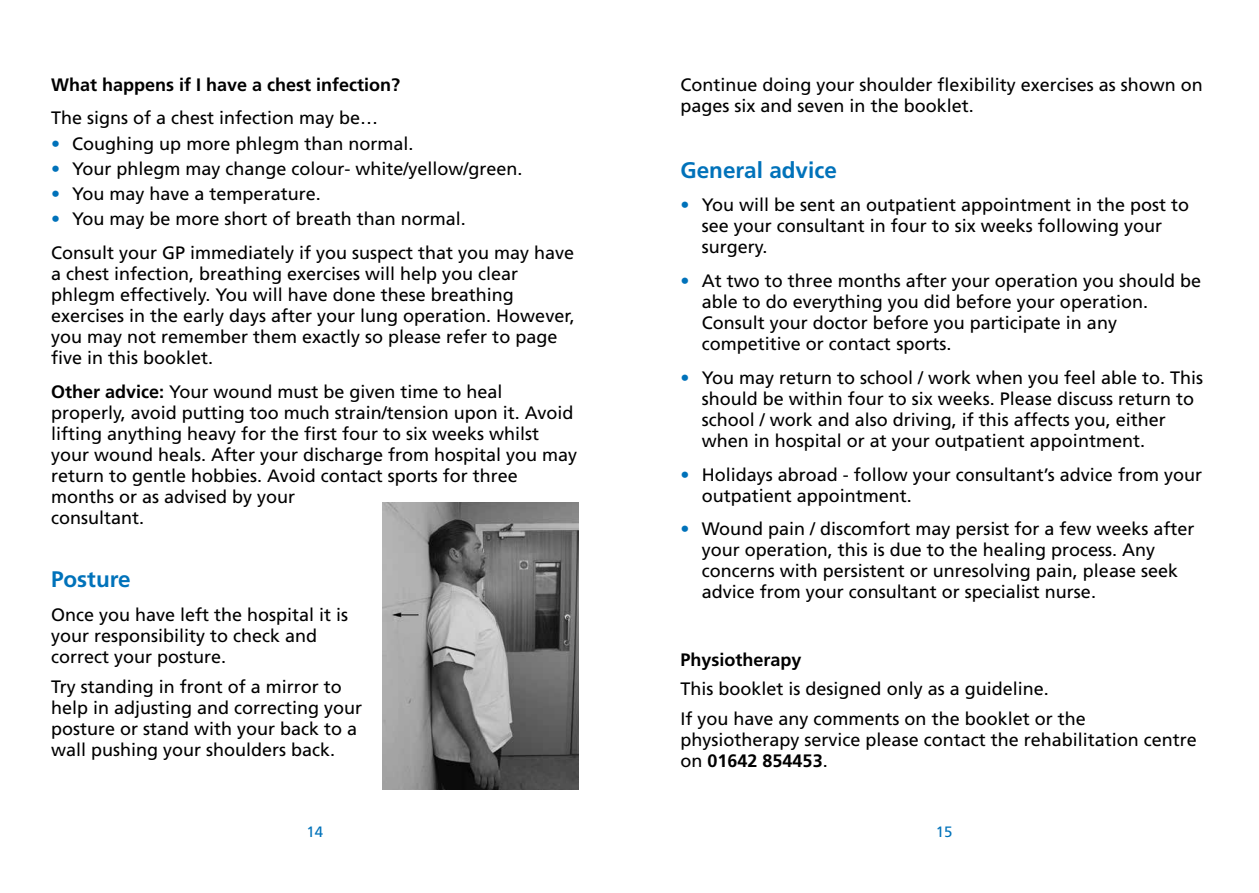
<style>
.page{position:relative;width:1259px;height:893px;background:#fff}
.page>*{position:absolute;margin:0;border:0;box-sizing:border-box;transform-origin:0 0}
.t1{font:700 22.5px "Frutiger";color:#0072ba}
.t2{font:18px/21px "Frutiger";color:#000}
.t3{font:700 18px "Frutiger";color:#000}
.t4{font:15px "Frutiger";color:#0072ba}
.s1{color:#0072ba}
.s2{font-weight:700}
</style>
<div class="page">
<img style="left:383px;top:503px;width:195px;height:286px">
<p class="t3" style="left:51px;top:74px;width:351px">What happens if I have a chest infection?</p>
<p class="t2" style="left:51px;top:107px;width:329px">The signs of a chest infection may be…</p>
<p class="t2" style="left:51px;top:133px;width:364px"><span class="s1">•</span> Coughing up more phlegm than normal.</p>
<p class="t2" style="left:51px;top:158px;width:473px"><span class="s1">•</span> Your phlegm may change colour- white/yellow/green.</p>
<p class="t2" style="left:51px;top:183px;width:271px"><span class="s1">•</span> You may have a temperature.</p>
<p class="t2" style="left:51px;top:202px;width:525px;line-height:33.8px"><span class="s1">•</span> You may be more short of breath than normal.<br>Consult your GP immediately if you suspect that you may have</p>
<p class="t2" style="left:51px;top:263px;width:525px">a chest infection, breathing exercises will help you clear phlegm effectively. You will have done these breathing exercises in the early days after your lung operation. However, you may not remember them exactly so please refer to page five in this booklet.</p>
<p class="t2" style="left:51px;top:381px;width:528px"><span class="s2">Other advice:</span> Your wound must be given time to heal properly, avoid putting too much strain/tension upon it. Avoid lifting anything heavy for the first four to six weeks whilst your wound heals. After your discharge from hospital you may return to gentle hobbies. Avoid contact sports for three months or as advised by your<br>consultant.</p>
<p class="t1" style="left:51px;top:566px;width:81px">Posture</p>
<p class="t2" style="left:51px;top:604px;width:299px">Once you have left the hospital it is your responsibility to check and correct your posture.</p>
<p class="t2" style="left:51px;top:676px;width:313px">Try standing in front of a mirror to help in adjusting and correcting your posture or stand with your back to a wall pushing your shoulders back.</p>
<p class="t2" style="left:680px;top:74px;width:524px">Continue doing your shoulder flexibility exercises as shown on pages six and seven in the booklet.</p>
<p class="t1" style="left:680px;top:157px;width:158px">General advice</p>
<p class="t2" style="left:702px;top:194px;width:489px;text-indent:-21px"><span class="s1">•</span> You will be sent an outpatient appointment in the post to see your consultant in four to six weeks following your surgery.</p>
<p class="t2" style="left:702px;top:270px;width:501px;text-indent:-21px"><span class="s1">•</span> At two to three months after your operation you should be able to do everything you did before your operation.<br>Consult your doctor before you participate in any competitive or contact sports.</p>
<p class="t2" style="left:702px;top:367px;width:503px;text-indent:-21px"><span class="s1">•</span> You may return to school / work when you feel able to. This should be within four to six weeks. Please discuss return to school / work and also driving, if this affects you, either when in hospital or at your outpatient appointment.</p>
<p class="t2" style="left:702px;top:464px;width:502px;text-indent:-21px"><span class="s1">•</span> Holidays abroad - follow your consultant’s advice from your outpatient appointment.</p>
<p class="t2" style="left:702px;top:518px;width:494px;text-indent:-21px"><span class="s1">•</span> Wound pain / discomfort may persist for a few weeks after your operation, this is due to the healing process. Any concerns with persistent or unresolving pain, please seek advice from your consultant or specialist nurse.</p>
<p class="t3" style="left:680px;top:649px;width:123px">Physiotherapy</p>
<p class="t2" style="left:680px;top:674px;width:407px;line-height:29.5px">This booklet is designed only as a guideline.<br>If you have any comments on the booklet or the</p>
<p class="t2" style="left:680px;top:729px;width:518px">physiotherapy service please contact the rehabilitation centre on <span class="s2">01642 854453</span>.</p>
<p class="t4" style="left:306px;top:823px;width:18px">14</p>
<p class="t4" style="left:936px;top:823px;width:18px">15</p>
</div>
